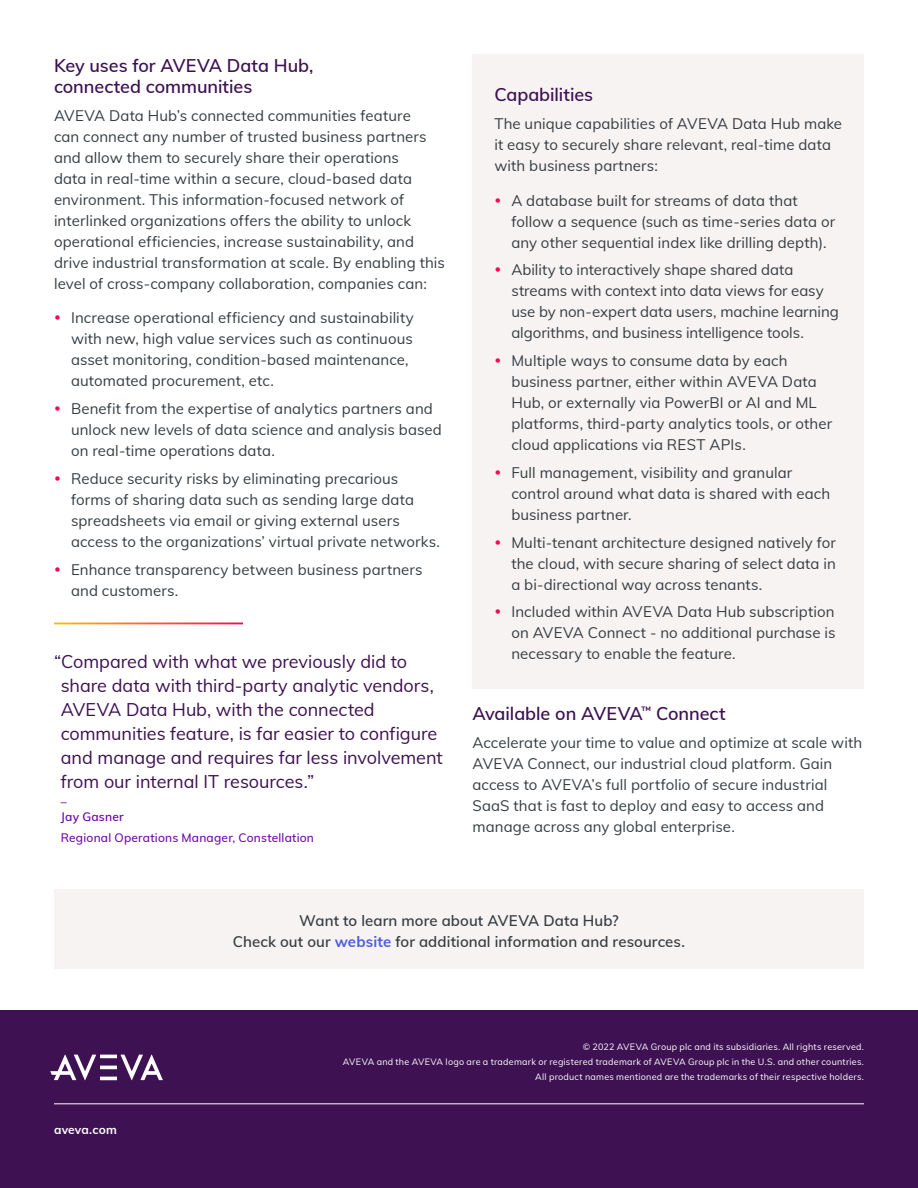
<style>
.page{position:relative;width:918px;height:1188px;background:#fff}
.page>*{position:absolute;margin:0;border:0;box-sizing:border-box;transform-origin:0 0}
.Pull_Quote{font:18px/24px "Muli";color:#3d1152}
.S1_Subheadlines_1{font:600 18px/21px "Muli";letter-spacing:-.005em;color:#3d1152}
.Body_Copy{font:15px/21px "Muli";letter-spacing:.005em;color:#363d42}
.Body_Copy_Callout{font:600 15px/21px "Muli";letter-spacing:.005em;color:#363d42;text-align:center}
.Pull_Quote_Author_Na{font:500 12px "Muli";letter-spacing:.015em;color:#6b04a8}
.Pull_Quote_Author_Na-2{font:600 12px/15px "Muli";letter-spacing:.015em;color:#6b04a8}
.t1{font:700 12px "Muli";letter-spacing:.015em;color:#fff}
.t2{font:9px/15px "Muli";letter-spacing:.025em;color:#fff;text-align:right}
.s1{font-weight:700;color:#4d5ee0}
</style>
<div class="page">
<div style="left:0;top:1010px;width:918px;height:178px;background:#3d1152"></div>
<hr style="left:100px;top:1077px;width:17px;height:3px;background:#fff">
<hr style="left:100px;top:1066px;width:17px;height:3px;background:#fff">
<hr style="left:100px;top:1055px;width:17px;height:3px;background:#fff">
<svg style="left:50px;top:1055px;width:46px;height:25px"></svg>
<svg style="left:121px;top:1055px;width:42px;height:25px"></svg>
<hr style="left:54px;top:1104px;width:810px;height:1px;background:#fff">
<div style="left:54px;top:890px;width:810px;height:79px;background:#f7f3f3"></div>
<div style="left:472px;top:54px;width:392px;height:634px;background:#f7f3f3"></div>
<p class="S1_Subheadlines_1" style="left:54px;top:54px;width:261px">Key uses for AVEVA Data Hub, connected communities</p>
<p class="Body_Copy" style="left:54px;top:104px;width:392px">AVEVA Data Hub’s connected communities feature<br>can connect any number of trusted business partners and allow them to securely share their operations<br>data in real-time within a secure, cloud-based data environment. This information-focused network of interlinked organizations offers the ability to unlock operational efficiencies, increase sustainability, and drive industrial transformation at scale. By enabling this level of cross-company collaboration, companies can:</p>
<p class="Body_Copy" style="left:71px;top:307px;width:344px">Increase operational efficiency and sustainability with new, high value services such as continuous asset monitoring, condition-based maintenance, automated procurement, etc.</p>
<p class="Body_Copy" style="left:71px;top:397px;width:372px">Benefit from the expertise of analytics partners and unlock new levels of data science and analysis based on real-time operations data.</p>
<p class="Body_Copy" style="left:71px;top:467px;width:370px">Reduce security risks by eliminating precarious forms of sharing data such as sending large data spreadsheets via email or giving external users access to the organizations’ virtual private networks.</p>
<p class="Body_Copy" style="left:71px;top:558px;width:353px">Enhance transparency between business partners and customers.</p>
<p class="Pull_Quote" style="left:61px;top:648px;width:384px;text-indent:-7px">“Compared with what we previously did to share data with third-party analytic vendors, AVEVA Data Hub, with the connected communities feature, is far easier to configure and manage and requires far less involvement from our internal IT resources.”</p>
<p class="Pull_Quote_Author_Na-2" style="left:61px;top:793px;width:64px">–<br>Jay Gasner</p>
<p class="Pull_Quote_Author_Na" style="left:61px;top:829px;width:255px">Regional Operations Manager, Constellation</p>
<p class="S1_Subheadlines_1" style="left:494px;top:83px;width:100px">Capabilities</p>
<p class="Body_Copy" style="left:494px;top:112px;width:349px">The unique capabilities of AVEVA Data Hub make it easy to securely share relevant, real-time data with business partners:</p>
<p class="Body_Copy" style="left:511px;top:189px;width:325px">A database built for streams of data that follow a sequence (such as time-series data or any other sequential index like drilling depth).</p>
<p class="Body_Copy" style="left:511px;top:259px;width:329px">Ability to interactively shape shared data streams with context into data views for easy use by non-expert data users, machine learning algorithms, and business intelligence tools.</p>
<p class="Body_Copy" style="left:511px;top:349px;width:322px">Multiple ways to consume data by each business partner, either within AVEVA Data Hub, or externally via PowerBI or AI and ML platforms, third-party analytics tools, or other cloud applications via REST APIs.</p>
<p class="Body_Copy" style="left:511px;top:461px;width:320px">Full management, visibility and granular control around what data is shared with each business partner.</p>
<p class="Body_Copy" style="left:511px;top:531px;width:326px;text-align:justify">Multi-tenant architecture designed natively for the cloud, with secure sharing of select data in a bi-directional way across tenants.</p>
<p class="Body_Copy" style="left:511px;top:601px;width:326px;text-align:justify">Included within AVEVA Data Hub subscription on AVEVA Connect - no additional purchase is necessary to enable the feature.</p>
<p class="S1_Subheadlines_1" style="left:472px;top:702px;width:255px">Available on AVEVA<sup>™</sup> Connect</p>
<p class="Body_Copy" style="left:472px;top:731px;width:391px">Accelerate your time to value and optimize at scale with AVEVA Connect, our industrial cloud platform. Gain access to AVEVA’s full portfolio of secure industrial SaaS that is fast to deploy and easy to access and manage across any global enterprise.</p>
<p class="Body_Copy_Callout" style="left:233px;top:910px;width:454px">Want to learn more about AVEVA Data Hub?<br>Check out our <span class="s1">website</span> for additional information and resources.</p>
<p class="t1" style="left:54px;top:1121px;width:64px">aveva.com</p>
<p class="t2" style="left:343px;top:1039px;width:523px">© 2022 AVEVA Group plc and its subsidiaries. All rights reserved.<br>AVEVA and the AVEVA logo are a trademark or registered trademark of AVEVA Group plc in the U.S. and other countries.<br>All product names mentioned are the trademarks of their respective holders.</p>
</div>
